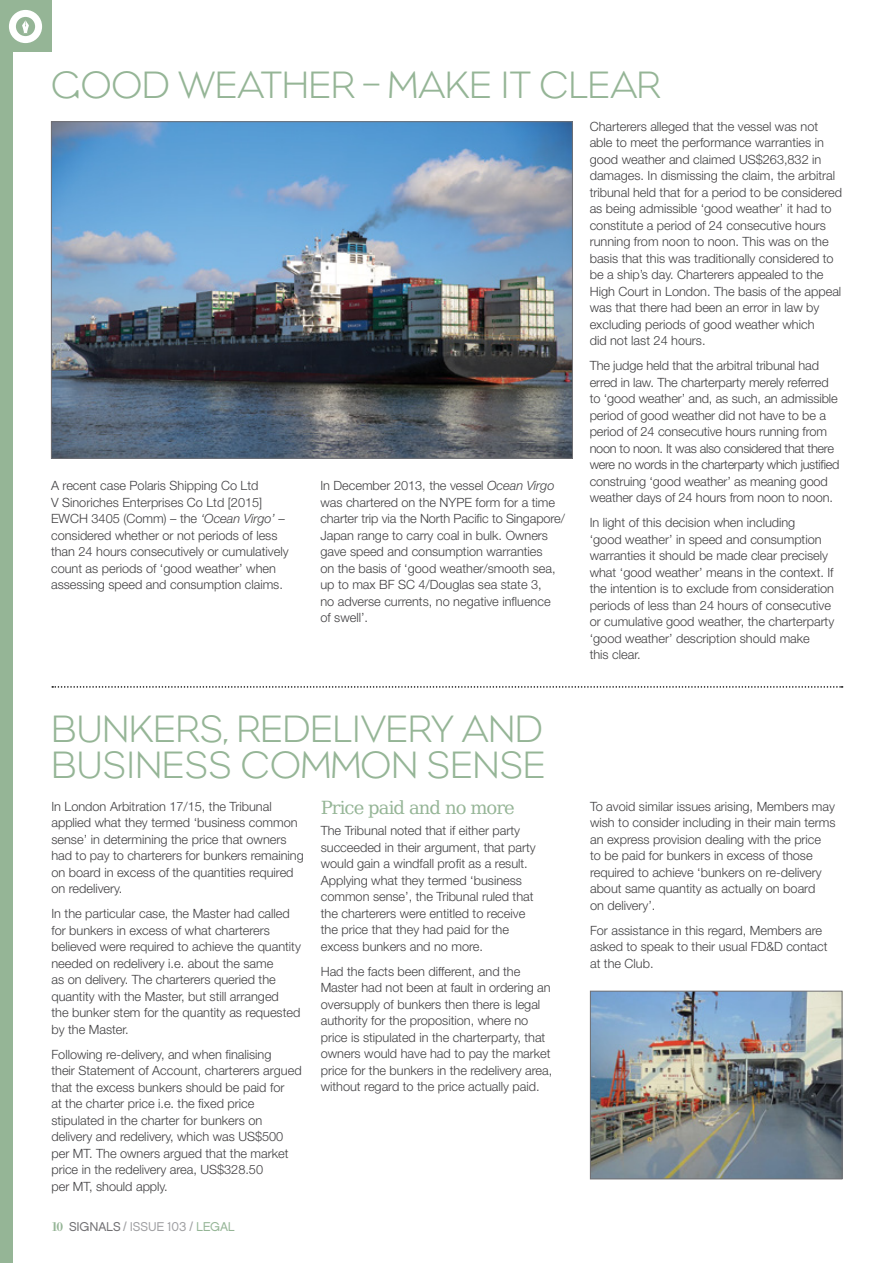
<style>
.page{position:relative;width:893px;height:1263px;background:#fff}
.page>*{position:absolute;margin:0;border:0;box-sizing:border-box;transform-origin:0 0}
.t1{font:300 39px/36px "Eagle";color:#95b596}
.t2{font:18px "DejaVu Serif";letter-spacing:-.05em;color:#95b596}
.t3{font:300 12.75px/16.5px "Helvetica Neue";color:#414042}
.t4{font:12.75px "Chalet London Nineteen Sixty";letter-spacing:-.015em;color:#a1a1a4}
.s1{font-style:italic}
.s2{font-family:"Bodoni Antiqua T";font-weight:600;font-size:13.5px;color:#95b596}
.s3{color:#717073}
.s4{color:#95b596}
</style>
<div class="page">
<div style="left:0;top:0;width:13px;height:1263px;background:#95b596"></div>
<div style="left:0;top:0;width:51px;height:51px;background:#95b596"></div>
<div style="left:9px;top:10px;width:33px;height:33px;border:7px solid #fff;border-radius:50%"></div>
<svg style="left:22px;top:20px;width:7px;height:14px"></svg>
<img style="left:53px;top:123px;width:518px;height:334px">
<svg style="left:52px;top:686px;width:791px;height:2px"></svg>
<img style="left:592px;top:993px;width:248px;height:184px">
<div style="left:590px;top:991px;width:252px;height:188px;border:1px solid #717073"></div>
<h1 class="t1" style="left:51px;top:67px;width:611px">GOOD WEATHER – MAKE IT CLEAR</h1>
<p class="t3" style="left:51px;top:477px;width:239px">A recent case Polaris Shipping Co Ltd<br>V Sinoriches Enterprises Co Ltd [2015] EWCH 3405 (Comm) – the <span class="s1">‘Ocean Virgo’</span> – considered whether or not periods of less than 24 hours consecutively or cumulatively count as periods of ‘good weather’ when assessing speed and consumption claims.</p>
<p class="t3" style="left:320px;top:477px;width:246px">In December 2013, the vessel <span class="s1">Ocean Virgo </span>was chartered on the NYPE form for a time charter trip via the North Pacific to Singapore/ Japan range to carry coal in bulk. Owners gave speed and consumption warranties<br>on the basis of ‘good weather/smooth sea, up to max BF SC 4/Douglas sea state 3,<br>no adverse currents, no negative influence<br>of swell’.</p>
<h1 class="t1" style="left:51px;top:711px;width:496px">BUNKERS, REDELIVERY AND<br>BUSINESS COMMON SENSE</h1>
<p class="t3" style="left:51px;top:798px;width:254px">In London Arbitration 17/15, the Tribunal applied what they termed ‘business common sense’ in determining the price that owners had to pay to charterers for bunkers remaining on board in excess of the quantities required on redelivery.</p>
<p class="t3" style="left:51px;top:905px;width:251px">In the particular case, the Master had called for bunkers in excess of what charterers believed were required to achieve the quantity needed on redelivery i.e. about the same<br>as on delivery. The charterers queried the quantity with the Master, but still arranged<br>the bunker stem for the quantity as requested by the Master.</p>
<p class="t3" style="left:51px;top:1046px;width:252px">Following re-delivery, and when finalising<br>their Statement of Account, charterers argued that the excess bunkers should be paid for<br>at the charter price i.e. the fixed price stipulated in the charter for bunkers on delivery and redelivery, which was US$500 per MT. The owners argued that the market price in the redelivery area, US$328.50<br>per MT, should apply.</p>
<p class="t4" style="left:51px;top:1219px;width:185px"><span class="s2">10</span> <span class="s3">SIGNALS</span> / ISSUE 103 / <span class="s4">LEGAL</span></p>
<h2 class="t2" style="left:321px;top:792px;width:196px">Price paid and no more</h2>
<p class="t3" style="left:321px;top:822px;width:216px">The Tribunal noted that if either party succeeded in their argument, that party would gain a windfall profit as a result.<br>Applying what they termed ‘business common sense’, the Tribunal ruled that the charterers were entitled to receive the price that they had paid for the excess bunkers and no more.</p>
<p class="t3" style="left:321px;top:963px;width:233px">Had the facts been different, and the Master had not been at fault in ordering an oversupply of bunkers then there is legal authority for the proposition, where no price is stipulated in the charterparty, that owners would have had to pay the market price for the bunkers in the redelivery area, without regard to the price actually paid.</p>
<p class="t3" style="left:590px;top:118px;width:254px">Charterers alleged that the vessel was not able to meet the performance warranties in good weather and claimed US$263,832 in damages. In dismissing the claim, the arbitral tribunal held that for a period to be considered as being admissible ‘good weather’ it had to constitute a period of 24 consecutive hours running from noon to noon. This was on the basis that this was traditionally considered to be a ship’s day. Charterers appealed to the High Court in London. The basis of the appeal was that there had been an error in law by excluding periods of good weather which<br>did not last 24 hours.</p>
<p class="t3" style="left:590px;top:357px;width:251px">The judge held that the arbitral tribunal had erred in law. The charterparty merely referred to ‘good weather’ and, as such, an admissible period of good weather did not have to be a period of 24 consecutive hours running from noon to noon. It was also considered that there were no words in the charterparty which justified construing ‘good weather’ as meaning good weather days of 24 hours from noon to noon.</p>
<p class="t3" style="left:590px;top:514px;width:246px">In light of this decision when including<br>‘good weather’ in speed and consumption warranties it should be made clear precisely what ‘good weather’ means in the context. If the intention is to exclude from consideration periods of less than 24 hours of consecutive or cumulative good weather, the charterparty ‘good weather’ description should make<br>this clear.</p>
<p class="t3" style="left:590px;top:798px;width:247px">To avoid similar issues arising, Members may wish to consider including in their main terms an express provision dealing with the price<br>to be paid for bunkers in excess of those required to achieve ‘bunkers on re-delivery about same quantity as actually on board<br>on delivery’.</p>
<p class="t3" style="left:590px;top:922px;width:239px">For assistance in this regard, Members are asked to speak to their usual FD&amp;D contact at the Club.</p>
</div>
